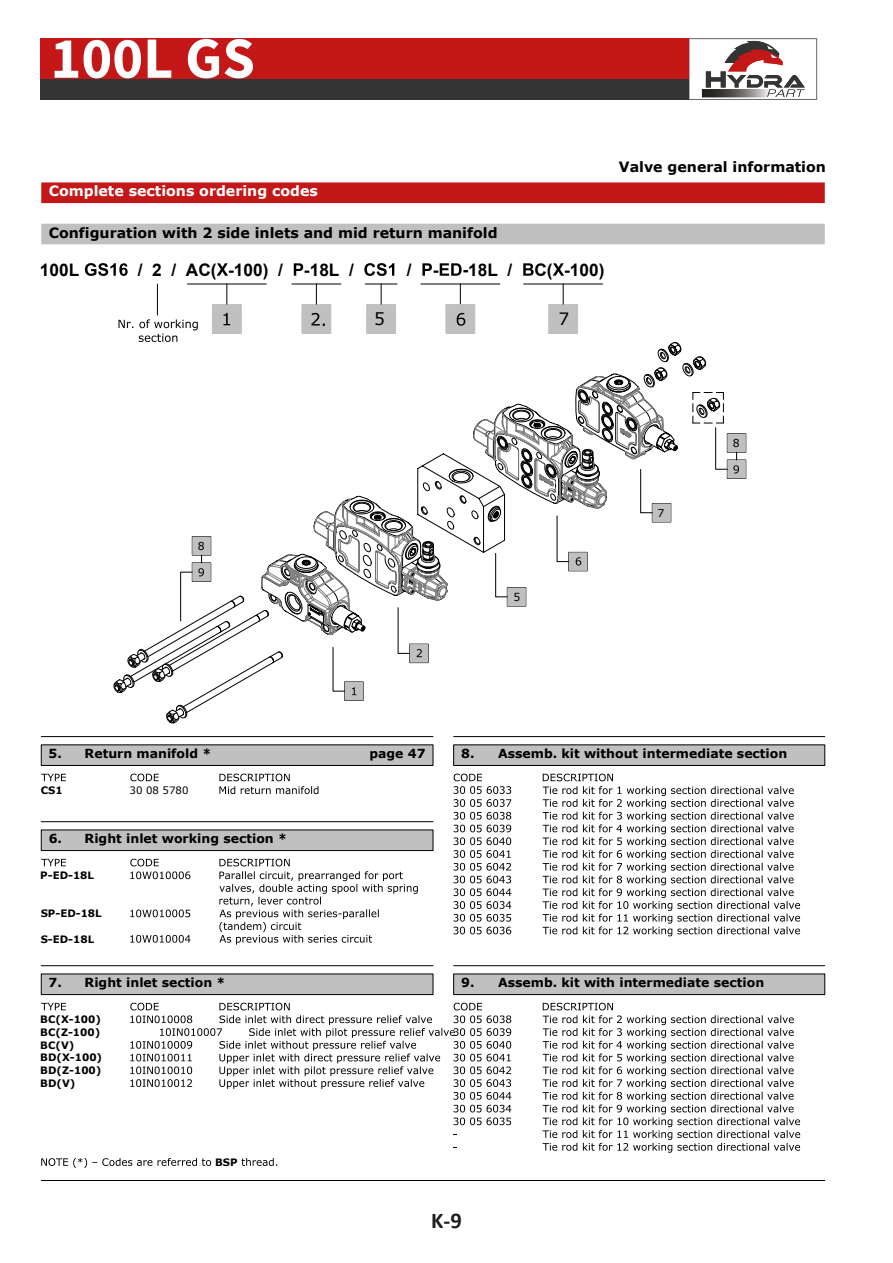
<style>
.page{position:relative;width:893px;height:1263px;background:#fff}
.page>*{position:absolute;margin:0;border:0;box-sizing:border-box;transform-origin:0 0}
.t1{font:700 58.5px "Source Sans Pro";color:#fff}
.t2{font:700 22.5px "Calibri";color:#1d1d1b}
.t3{font:17.4px "Verdana";color:#000}
.t4{font:700 17.25px "Arial";color:#000}
.t5{font:16.95px "Verdana";color:#000}
.t6{font:700 14.25px "Verdana";color:#000}
.t7{font:700 14.25px "Verdana";color:#fff}
.t8{font:700 12.45px "Verdana";color:#000}
.t9{font:10.95px "Verdana";color:#000}
.t10{font:700 10.2px/12.8px "Verdana";color:#000}
.t11{font:10.2px "Verdana";color:#000}
</style>
<div class="page">
<div style="left:41px;top:182px;width:784px;height:21px;background:#c41718"></div>
<hr style="left:41px;top:1180px;width:784px;height:1px;background:#000">
<svg style="left:41px;top:736px;width:393px;height:30px"></svg>
<svg style="left:453px;top:736px;width:372px;height:30px"></svg>
<svg style="left:454px;top:774px;width:346px;height:162px"></svg>
<div style="left:41px;top:224px;width:784px;height:20px;background:#c0c0c0"></div>
<svg style="left:41px;top:821px;width:393px;height:30px"></svg>
<svg style="left:41px;top:859px;width:25px;height:7px"></svg>
<svg style="left:130px;top:859px;width:288px;height:86px"></svg>
<div style="left:212px;top:304px;width:30px;height:30px;border:1px solid #c0c0c0"></div>
<div style="left:446px;top:304px;width:29px;height:30px;border:1px solid #c0c0c0"></div>
<div style="left:366px;top:304px;width:30px;height:30px;border:1px solid #c0c0c0"></div>
<svg style="left:367px;top:285px;width:29px;height:48px"></svg>
<svg style="left:212px;top:285px;width:29px;height:48px"></svg>
<div style="left:302px;top:304px;width:29px;height:30px;border:1px solid #c0c0c0"></div>
<svg style="left:302px;top:285px;width:29px;height:48px"></svg>
<svg style="left:446px;top:285px;width:29px;height:48px"></svg>
<hr style="left:187px;top:284px;width:79px;height:1px;background:#000">
<hr style="left:292px;top:284px;width:49px;height:1px;background:#000">
<hr style="left:421px;top:284px;width:79px;height:1px;background:#000">
<svg style="left:85px;top:263px;width:43px;height:13px"></svg>
<svg style="left:217px;top:263px;width:11px;height:13px"></svg>
<svg style="left:294px;top:263px;width:9px;height:13px"></svg>
<svg style="left:364px;top:263px;width:30px;height:13px"></svg>
<svg style="left:422px;top:263px;width:10px;height:13px"></svg>
<svg style="left:440px;top:263px;width:28px;height:13px"></svg>
<svg style="left:523px;top:263px;width:11px;height:13px"></svg>
<svg style="left:553px;top:263px;width:11px;height:13px"></svg>
<svg style="left:118px;top:319px;width:80px;height:23px"></svg>
<hr style="left:157px;top:284px;width:1px;height:31px;background:#000">
<hr style="left:365px;top:284px;width:32px;height:1px;background:#000">
<div style="left:548px;top:304px;width:30px;height:30px;border:1px solid #c0c0c0"></div>
<svg style="left:549px;top:285px;width:29px;height:48px"></svg>
<hr style="left:524px;top:284px;width:79px;height:1px;background:#000">
<svg style="left:41px;top:774px;width:25px;height:7px"></svg>
<svg style="left:130px;top:774px;width:29px;height:7px"></svg>
<svg style="left:219px;top:774px;width:99px;height:20px"></svg>
<svg style="left:41px;top:965px;width:393px;height:30px"></svg>
<svg style="left:453px;top:965px;width:372px;height:30px"></svg>
<svg style="left:41px;top:1003px;width:759px;height:165px"></svg>
<svg style="left:166px;top:705px;width:21px;height:18px"></svg>
<svg style="left:113px;top:649px;width:60px;height:44px"></svg>
<svg style="left:180px;top:537px;width:64px;height:98px"></svg>
<svg style="left:255px;top:342px;width:491px;height:358px"></svg>
<div style="left:40px;top:38px;width:649px;height:42px;background:#c41718"></div>
<div style="left:40px;top:79px;width:649px;height:21px;background:#343434"></div>
<svg style="left:689px;top:38px;width:128px;height:62px"></svg>
<h1 class="t1" style="left:50px;top:19px;width:206px">100L GS</h1>
<p class="t7" style="left:49px;top:182px;width:271px">Complete sections ordering codes</p>
<p class="t6" style="left:49px;top:223px;width:450px">Configuration with 2 side inlets and mid return manifold</p>
<h3 class="t4" style="left:40px;top:258px;width:41px">100L</h3>
<h3 class="t4" style="left:138px;top:258px;width:218px">/ 2 / AC( -100) / -18L /</h3>
<h3 class="t4" style="left:407px;top:258px;width:33px">/ -</h3>
<h3 class="t4" style="left:468px;top:258px;width:46px">18L /</h3>
<h3 class="t4" style="left:534px;top:258px;width:72px">C( -100)</h3>
<h3 class="t5" style="left:559px;top:308px;width:12px">7</h3>
<h3 class="t3" style="left:321px;top:308px;width:8px">.</h3>
<h3 class="t5" style="left:374px;top:308px;width:12px">5</h3>
<p class="t6" style="left:619px;top:157px;width:209px">Valve general information</p>
<p class="t9" style="left:198px;top:539px;width:8px">8</p>
<p class="t9" style="left:513px;top:590px;width:8px">5</p>
<p class="t9" style="left:658px;top:506px;width:8px">7</p>
<p class="t9" style="left:733px;top:436px;width:8px">8</p>
<p class="t8" style="left:49px;top:746px;width:164px">5. Return manifold *</p>
<p class="t8" style="left:370px;top:745px;width:58px">page 47</p>
<p class="t8" style="left:461px;top:746px;width:328px">8. Assemb. kit without intermediate section</p>
<p class="t10" style="left:41px;top:784px;width:23px">CS1</p>
<p class="t11" style="left:130px;top:783px;width:61px">30 08 5780</p>
<p class="t8" style="left:49px;top:831px;width:240px">6. Right inlet working section *</p>
<p class="t10" style="left:40px;top:869px;width:55px">P-ED-18L</p>
<p class="t10" style="left:41px;top:907px;width:63px">SP-ED-18L</p>
<p class="t10" style="left:41px;top:932px;width:55px">S-ED-18L</p>
<p class="t8" style="left:49px;top:975px;width:178px">7. Right inlet section *</p>
<p class="t10" style="left:40px;top:1013px;width:63px">BC(X-100)<br>BC(Z-100)<br>BC(V)<br>BD(X-100)<br>BD(Z-100)<br>BD(V)</p>
<p class="t10" style="left:215px;top:1156px;width:24px">BSP</p>
<p class="t8" style="left:461px;top:975px;width:304px">9. Assemb. kit with intermediate section</p>
<h2 class="t2" style="left:431px;top:1205px;width:32px">K-9</h2>
</div>
